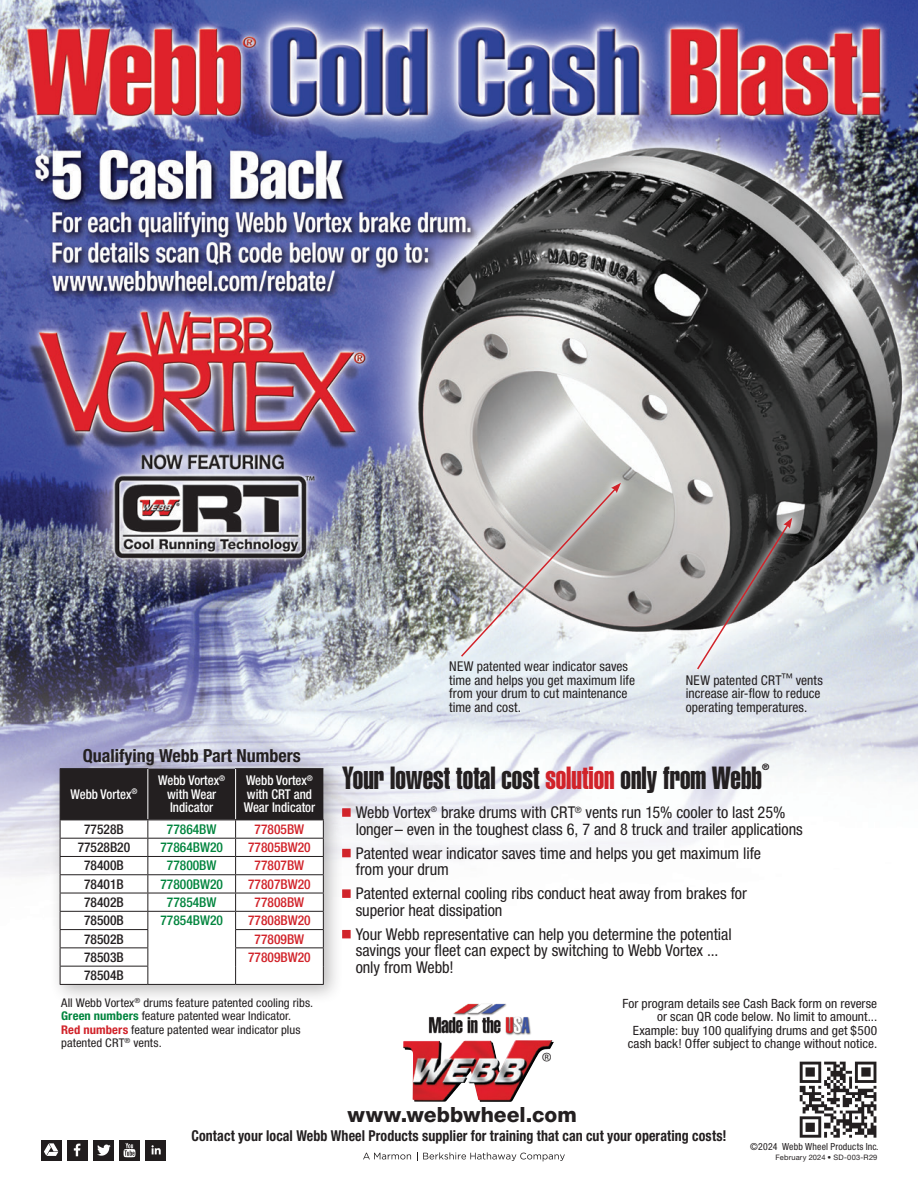
<style>
.page{position:relative;width:918px;height:1188px;background:#fff}
.page>*{position:absolute;margin:0;border:0;box-sizing:border-box;transform-origin:0 0}
.t1{font:31.5px "Helvetica LT Pro X Compressed";color:#231f20}
.t2{font:800 21px "Helvetica Neue LT Pro";color:#231f20}
.t3{font:19.5px "Myriad";color:#231f20}
.t4{font:700 condensed 18px "Helvetica Neue LT Pro";color:#231f20}
.t5{font:condensed 16.35px/16.5px "Helvetica Neue LT Pro";letter-spacing:-.005em;color:#231f20}
.t6{font:700 condensed 15px "Helvetica Neue LT Pro";letter-spacing:.005em;color:#231f20;scale:.93 1}
.t7{font:condensed 13.5px/13.5px "Helvetica Neue LT Pro";letter-spacing:.005em;color:#231f20}
.t8{font:500 condensed 13.5px/13.5px "Helvetica Neue LT Pro";color:#fff;text-align:center;scale:.95 1}
.t9{font:500 condensed 13.5px "Helvetica Neue LT Pro";color:#d1232a}
.t10{font:500 condensed 13.5px "Helvetica Neue LT Pro";color:#231f20}
.t11{font:500 condensed 13.5px "Helvetica Neue LT Pro";color:#00843d}
.t12{font:condensed 12.75px/13.5px "Helvetica Neue LT Pro";letter-spacing:.005em;color:#231f20;text-align:right;scale:1.05 1}
.t13{font:condensed 12px/13.5px "Helvetica Neue LT Pro";letter-spacing:.005em;color:#231f20;scale:1.05 1}
.t14{font:condensed 9.75px "Helvetica Neue LT Pro";letter-spacing:.015em;color:#231f20}
.t15{font:9px "Helvetica LT Pro X Compressed";color:#231f20}
.t16{font:7.5px "Helvetica Neue LT Pro";letter-spacing:.025em;color:#231f20}
.s1{font-weight:700;color:#00843d}
.s2{font-weight:700;color:#d1232a}
.s3{color:#d1232a}
</style>
<div class="page">
<img style="left:0;top:0;width:918px;height:1162px">
<div style="left:342px;top:808px;width:9px;height:9px;background:#d1232a;border:1px solid #d1232a"></div>
<div style="left:342px;top:849px;width:9px;height:8px;background:#d1232a;border:1px solid #d1232a"></div>
<div style="left:342px;top:889px;width:9px;height:9px;background:#d1232a;border:1px solid #d1232a"></div>
<div style="left:342px;top:930px;width:9px;height:8px;background:#d1232a;border:1px solid #d1232a"></div>
<img style="left:794px;top:1055px;width:88px;height:87px">
<svg style="left:451px;top:472px;width:181px;height:195px"></svg>
<svg style="left:453px;top:475px;width:176px;height:190px"></svg>
<svg style="left:459px;top:483px;width:162px;height:175px"></svg>
<svg style="left:686px;top:507px;width:118px;height:173px"></svg>
<svg style="left:688px;top:510px;width:113px;height:167px"></svg>
<svg style="left:696px;top:518px;width:96px;height:153px"></svg>
<div style="left:49px;top:758px;width:294px;height:82px;background:#231f20;opacity:.3"></div>
<hr style="left:60px;top:768px;width:88px;height:1px;background:#231f20">
<hr style="left:235px;top:768px;width:88px;height:1px;background:#231f20">
<div style="left:49px;top:809px;width:295px;height:196px;background:#231f20;opacity:.3"></div>
<hr style="left:60px;top:984px;width:88px;height:1px;background:#231f20">
<hr style="left:148px;top:984px;width:88px;height:1px;background:#231f20">
<hr style="left:236px;top:984px;width:88px;height:1px;background:#231f20">
<svg style="left:60px;top:769px;width:264px;height:215px"></svg>
<img style="left:403px;top:1040px;width:151px;height:62px">
<svg style="left:363px;top:1153px;width:48px;height:7px"></svg>
<svg style="left:417px;top:1152px;width:148px;height:9px"></svg>
<div style="left:67px;top:1140px;width:21px;height:21px;background:#211d1e"></div>
<svg style="left:74px;top:1144px;width:6px;height:12px"></svg>
<div style="left:93px;top:1140px;width:21px;height:21px;background:#211d1e"></div>
<svg style="left:97px;top:1144px;width:14px;height:12px"></svg>
<div style="left:119px;top:1140px;width:21px;height:21px;background:#211d1e"></div>
<svg style="left:124px;top:1143px;width:11px;height:14px"></svg>
<div style="left:41px;top:1140px;width:21px;height:21px;background:#211d1e"></div>
<svg style="left:44px;top:1143px;width:14px;height:13px"></svg>
<div style="left:145px;top:1140px;width:21px;height:21px;background:#211d1e"></div>
<svg style="left:152px;top:1145px;width:9px;height:9px"></svg>
<img style="left:416px;top:999px;width:129px;height:38px">
<p class="t4" style="left:83px;top:745px;width:219px">Qualifying Webb Part Numbers</p>
<p class="t8" style="left:71px;top:787px;width:72px">Webb Vortex<sup>®</sup></p>
<p class="t8" style="left:158px;top:774px;width:72px">Webb Vortex<sup>® </sup>with Wear<br>Indicator</p>
<p class="t8" style="left:244px;top:774px;width:77px;text-align:left">Webb Vortex<sup>® </sup>with CRT and<br>Wear Indicator</p>
<p class="t10" style="left:84px;top:821px;width:41px">77528B</p>
<p class="t11" style="left:167px;top:821px;width:51px">77864BW</p>
<p class="t9" style="left:255px;top:821px;width:51px">77805BW</p>
<p class="t10" style="left:78px;top:839px;width:54px">77528B20</p>
<p class="t11" style="left:160px;top:839px;width:64px">77864BW20</p>
<p class="t9" style="left:248px;top:839px;width:64px">77805BW20</p>
<p class="t10" style="left:84px;top:857px;width:41px">78400B</p>
<p class="t11" style="left:167px;top:857px;width:51px">77800BW</p>
<p class="t9" style="left:255px;top:857px;width:51px">77807BW</p>
<p class="t10" style="left:84px;top:876px;width:41px">78401B</p>
<p class="t11" style="left:160px;top:876px;width:64px">77800BW20</p>
<p class="t9" style="left:248px;top:876px;width:64px">77807BW20</p>
<p class="t10" style="left:84px;top:894px;width:41px">78402B</p>
<p class="t11" style="left:167px;top:894px;width:51px">77854BW</p>
<p class="t9" style="left:255px;top:894px;width:51px">77808BW</p>
<p class="t10" style="left:84px;top:912px;width:41px">78500B</p>
<p class="t11" style="left:160px;top:912px;width:64px">77854BW20</p>
<p class="t9" style="left:248px;top:912px;width:64px">77808BW20</p>
<p class="t10" style="left:84px;top:931px;width:41px">78502B</p>
<p class="t9" style="left:255px;top:931px;width:51px">77809BW</p>
<p class="t10" style="left:84px;top:949px;width:41px">78503B</p>
<p class="t9" style="left:248px;top:949px;width:64px">77809BW20</p>
<p class="t10" style="left:84px;top:967px;width:41px">78504B</p>
<p class="t13" style="left:61px;top:996px;width:242px">All Webb Vortex<sup>®</sup> drums feature patented cooling ribs.<br><span class="s1">Green numbers</span> feature patented wear Indicator.<br><span class="s2">Red numbers</span> feature patented wear indicator plus patented CRT<sup>®</sup> vents.</p>
<p class="t7" style="left:449px;top:659px;width:187px">NEW patented wear indicator saves time and helps you get maximum life from your drum to cut maintenance time and cost.</p>
<p class="t7" style="left:686px;top:673px;width:139px">NEW patented CRT<sup>™</sup> vents increase air-flow to reduce operating temperatures.</p>
<p class="t1" style="left:342px;top:759px;width:421px">Your lowest total cost <span class="s3">solution</span> only from Webb</p>
<p class="t15" style="left:762px;top:762px;width:9px">®</p>
<p class="t5" style="left:356px;top:804px;width:449px">Webb Vortex<sup>®</sup> brake drums with CRT<sup>®</sup> vents run 15% cooler to last 25% longer– even in the toughest class 6, 7 and 8 truck and trailer applications</p>
<p class="t5" style="left:356px;top:844px;width:407px">Patented wear indicator saves time and helps you get maximum life from your drum</p>
<p class="t5" style="left:356px;top:885px;width:393px">Patented external cooling ribs conduct heat away from brakes for superior heat dissipation</p>
<p class="t5" style="left:356px;top:926px;width:377px">Your Webb representative can help you determine the potential savings your fleet can expect by switching to Webb Vortex ... only from Webb!</p>
<p class="t3" style="left:542px;top:1050px;width:11px">®</p>
<p class="t12" style="left:622px;top:997px;width:244px">For program details see Cash Back form on reverse or scan QR code below. No limit to amount...<br>Example: buy 100 qualifying drums and get $500 cash back! Offer subject to change without notice.</p>
<p class="t2" style="left:348px;top:1102px;width:231px">www.webbwheel.com</p>
<p class="t6" style="left:191px;top:1126px;width:577px">Contact your local Webb Wheel Products supplier for training that can cut your operating costs!</p>
<p class="t14" style="left:750px;top:1141px;width:130px">©2024 Webb Wheel Products Inc.</p>
<p class="t16" style="left:775px;top:1153px;width:104px">February 2024 • SD-003-R29</p>
</div>
